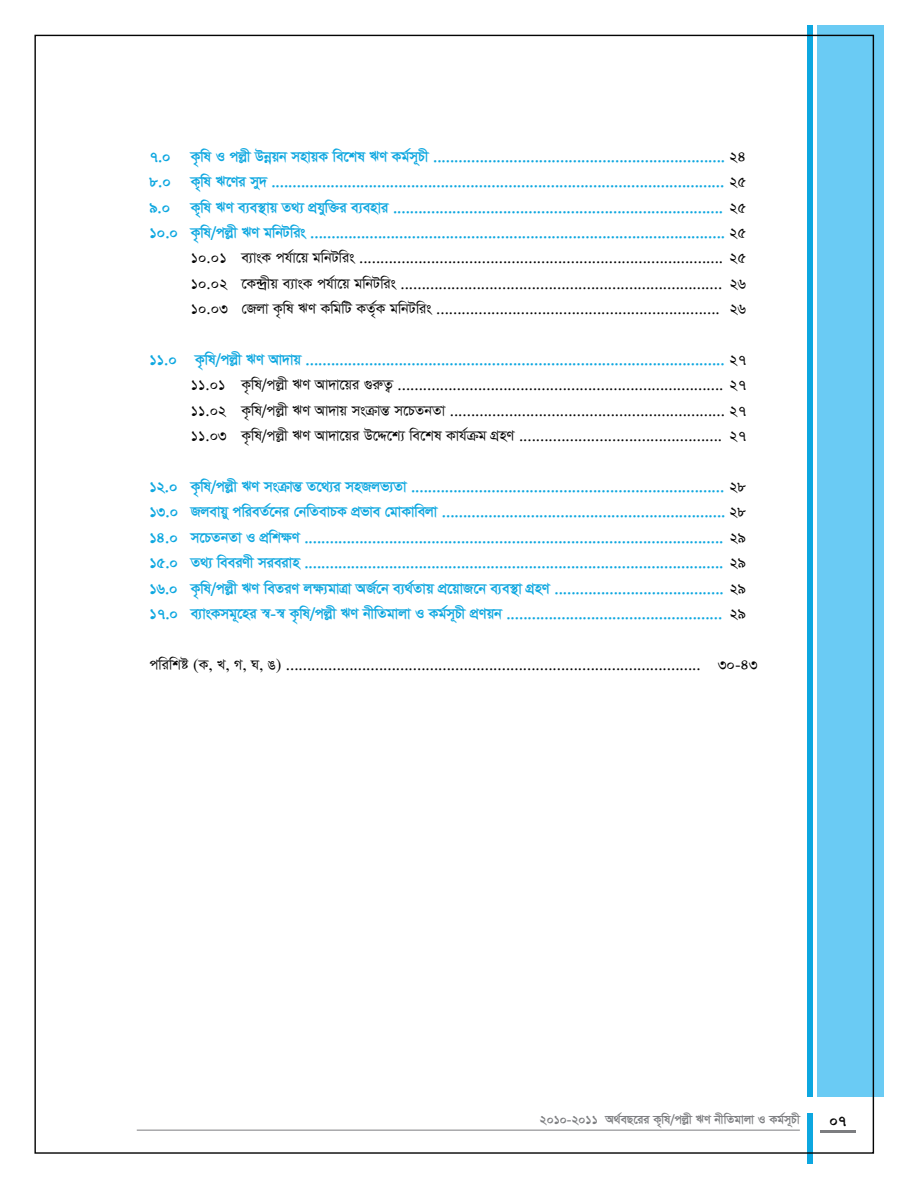
<style>
.page{position:relative;width:918px;height:1188px;background:#fff}
.page>*{position:absolute;margin:0;border:0;box-sizing:border-box;transform-origin:0 0}
.t1{font:16.95px/25.3px "Sutonny MJ Bold";color:#0da7e0;text-align:justify}
.t2{font:16.95px/25.3px "Sutonny MJ";color:#050505;text-align:justify}
.t3{font:16.95px "Sutonny MJ Bold";color:#050505}
.t4{font:14.1px "Sutonny MJ Bold";color:#7c7d80}
.s1{font-family:"Sutonny MJ";color:#050505}
</style>
<div class="page">
<div style="left:817px;top:25px;width:67px;height:1072px;background:#6acbf4"></div>
<hr style="left:820px;top:1130px;width:35px;height:3px;background:#7c7d80">
<div style="left:807px;top:25px;width:5px;height:1072px;background:#0da7e0"></div>
<div style="left:807px;top:1113px;width:5px;height:51px;background:#0da7e0"></div>
<hr style="left:137px;top:1130px;width:663px;height:1px;background:#7c7d80">
<p class="t1" style="left:149px;top:143px;width:598px">7.0 K…WL I CJØX DBŒQB MNVQK WE‡KL FY KG©M~PX ..................................................................... <span class="s1">24<br></span>8.0 K„WL F‡YI MY` ........................................................................................................... <span class="s1">25<br></span>9.0 K„WL FY E¨E¯’VQ Z_¨ CÖHYW³I E¨ENVI .............................................................................. <span class="s1">25<br></span>10.0 K…WL/CJØX FY GWBUWIS .................................................................................................. <span class="s1">25</span></p>
<p class="t2" style="left:191px;top:245px;width:557px">10.01 E¨VSK CH©V‡Q GWBUWIS ...................................................................................... 25<br>10.02 ‡K›`ªXQ E¨VSK CH©V‡Q GWBUWIS ............................................................................ 26<br>10.03 †RJV K…WL FY KWGWU KZ©„K GWBUWIS ................................................................... 26</p>
<p class="t1" style="left:149px;top:347px;width:598px">11.0 K…WL/CJØX FY AV`VQ ................................................................................................... <span class="s1">27</span></p>
<p class="t2" style="left:191px;top:372px;width:557px">11.01 K…WL/CJØX FY AV`V‡QI ¸IÆZ¡ ............................................................................. 27<br>11.02 K…WL/CJØX FY AV`VQ MSΜVŠÍM‡PZBZV ................................................................. 27<br>11.03 K…WL/CJØX FY AV`V‡QI D‡Ï‡K¨ WE‡KL KVH©ΜG MÖNY ................................................ 27</p>
<p class="t1" style="left:149px;top:474px;width:598px">12.0 K…WL/CJØX FY MSΜVŠÍZ‡_¨I MNRJF¨ZV .......................................................................... <span class="s1">28<br></span>13.0 RJEVQYCWIEZ©‡BI †BWZEVPK CÖFVE †GVKVWEJV ................................................................... <span class="s1">28<br></span>14.0 M‡PZBZV I CÖWKŸY ................................................................................................... <span class="s1">29<br></span>15.0 Z_¨ WEEIYX MIEIVN ................................................................................................... <span class="s1">29<br></span>16.0 K…WL/CJØX FY WEZIY JŸ¨GVÎV AR©‡B E¨_©ZVQ CÖ‡QVR‡B E¨E¯’V MÖNY ........................................ <span class="s1">29<br></span>17.0 E¨VSKMG~‡NI ¯^-¯^ K…WL/CJØX FY BXWZGVJV I KG©M~PX CÖYQB ................................................... <span class="s1">29</span></p>
<p class="t2" style="left:149px;top:651px;width:610px">CWIWKÓ (K, L, M, N, O) .................................................................................................. 30-43</p>
<p class="t4" style="left:540px;top:1110px;width:261px">2010-2011 A_©EQ‡II K„WL/CJØX FY BXWZGVJV I KG©M~PX</p>
<p class="t3" style="left:829px;top:1111px;width:19px">07</p>
</div>
